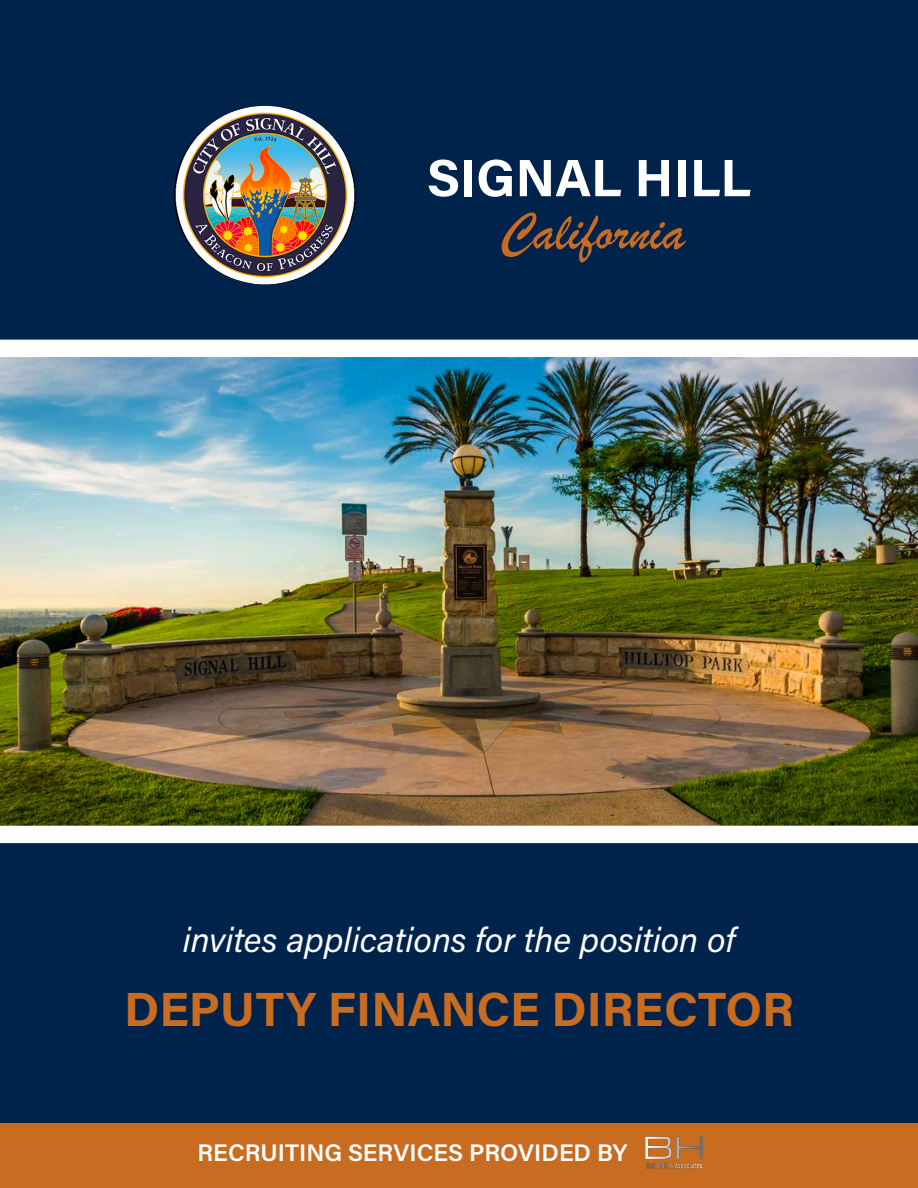
<style>
.page{position:relative;width:918px;height:1188px;background:#fff}
.page>*{position:absolute;margin:0;border:0;box-sizing:border-box;transform-origin:0 0}
.t1{font:55.5px "Brush Script";color:#c86c22}
.t2{font:52.5px "Acumin Variable Concept";color:#fff}
.t3{font:48px "Acumin Variable Concept";color:#c86c22}
.t4{font:34.5px "Acumin Variable Concept";color:#fff}
.t5{font:24px "Acumin Variable Concept";color:#fff}
</style>
<div class="page">
<div style="left:1px;top:0;width:917px;height:1130px;background:#00234c"></div>
<div style="left:1px;top:1124px;width:917px;height:64px;background:#c86c22"></div>
<img style="left:645px;top:1136px;width:58px;height:33px">
<img style="left:0;top:340px;width:918px;height:503px">
<img style="left:174px;top:106px;width:182px;height:179px">
<p class="t2" style="left:427px;top:142px;width:326px">SIGNAL HILL</p>
<p class="t1" style="left:500px;top:195px;width:187px">California</p>
<p class="t4" style="left:183px;top:916px;width:554px">invites applications for the position of</p>
<p class="t3" style="left:124px;top:976px;width:671px">DEPUTY FINANCE DIRECTOR</p>
<p class="t5" style="left:197px;top:1136px;width:432px">RECRUITING SERVICES PROVIDED BY</p>
</div>
